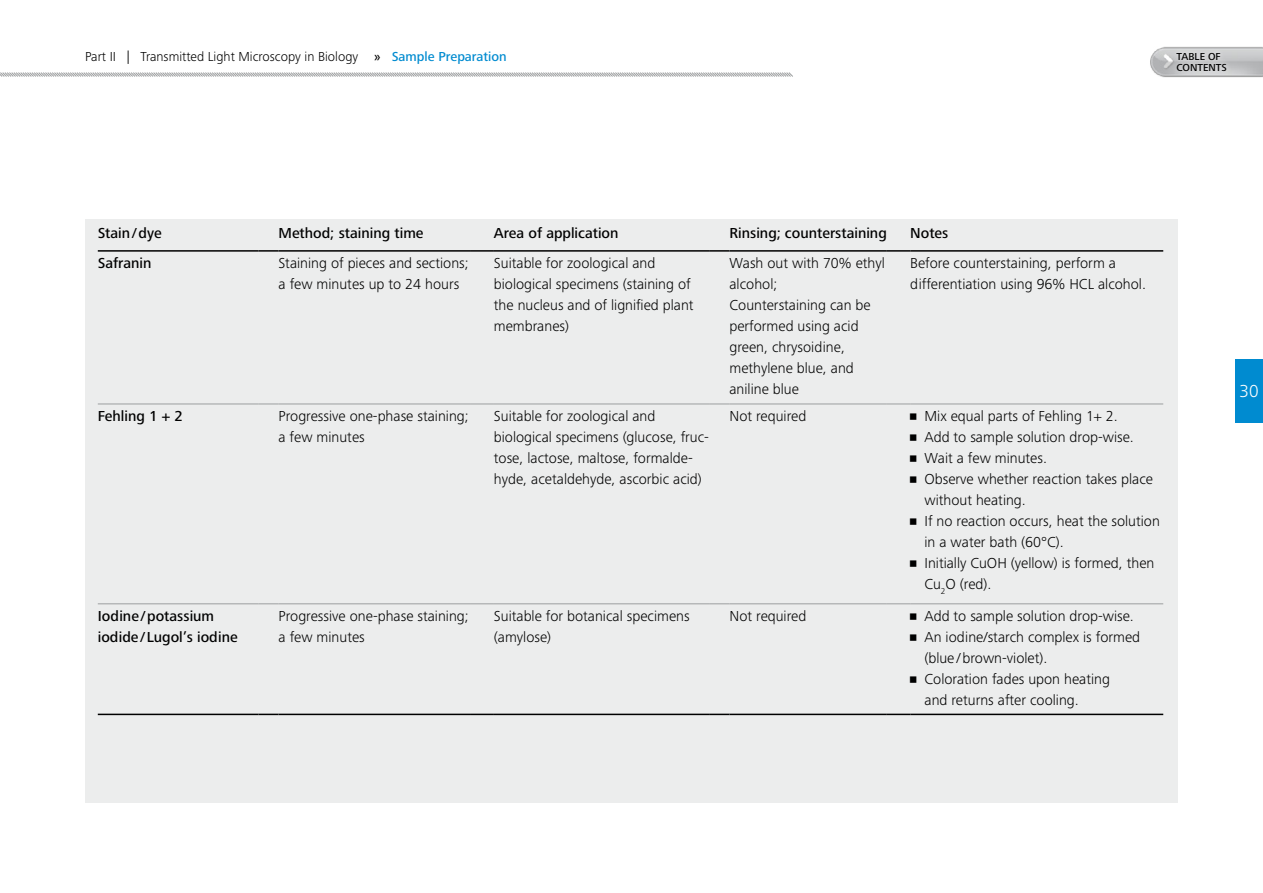
<style>
.page{position:relative;width:1263px;height:893px;background:#fff}
.page>*{position:absolute;margin:0;border:0;box-sizing:border-box;transform-origin:0 0}
.t1{font:300 18px "Zeiss Frutiger Next Pro";color:#fff}
.t2{font:300 15px/21px "Zeiss Frutiger Next Pro";color:#000}
.t3{font:500 15px/21px "Zeiss Frutiger Next Pro";color:#000}
.t4{font:300 13.5px "Zeiss Frutiger Next Pro";color:#000}
.t5{font:500 13.5px "Zeiss Frutiger Next Pro";color:#008bd0}
.t6{font:500 10.5px/10.5px "Zeiss Frutiger Next Pro";color:#000}
.s1{color:#000}
</style>
<div class="page">
<div style="left:85px;top:219px;width:1093px;height:584px;background:#eceded"></div>
<svg style="left:0;top:72px;width:793px;height:5px;background:#cecfcf"></svg>
<div style="left:1235px;top:359px;width:28px;height:64px;background:#008bd0"></div>
<img style="left:1150px;top:46px;width:113px;height:32px">
<div style="left:1171px;top:48px;width:61px;height:28px;background:#fff;opacity:.75"></div>
<hr style="left:258px;top:250px;width:21px;height:2px;background:#000">
<hr style="left:471px;top:250px;width:23px;height:2px;background:#000">
<hr style="left:709px;top:250px;width:20px;height:2px;background:#000">
<hr style="left:887px;top:250px;width:23px;height:2px;background:#000">
<hr style="left:910px;top:250px;width:253px;height:2px;background:#000">
<hr style="left:98px;top:250px;width:160px;height:2px;background:#000">
<hr style="left:279px;top:250px;width:192px;height:2px;background:#000">
<hr style="left:494px;top:250px;width:215px;height:2px;background:#000">
<hr style="left:729px;top:250px;width:158px;height:2px;background:#000">
<hr style="left:98px;top:404px;width:160px;height:1px;background:#9c9e9f">
<svg style="left:258px;top:404px;width:21px;height:1px"></svg>
<hr style="left:279px;top:404px;width:192px;height:1px;background:#9c9e9f">
<svg style="left:471px;top:404px;width:23px;height:1px"></svg>
<hr style="left:494px;top:404px;width:215px;height:1px;background:#9c9e9f">
<svg style="left:709px;top:404px;width:20px;height:1px"></svg>
<hr style="left:729px;top:404px;width:158px;height:1px;background:#9c9e9f">
<svg style="left:887px;top:404px;width:23px;height:1px"></svg>
<hr style="left:910px;top:404px;width:253px;height:1px;background:#9c9e9f">
<hr style="left:98px;top:604px;width:160px;height:1px;background:#9c9e9f">
<svg style="left:258px;top:604px;width:21px;height:1px"></svg>
<hr style="left:279px;top:604px;width:192px;height:1px;background:#9c9e9f">
<svg style="left:471px;top:604px;width:23px;height:1px"></svg>
<hr style="left:494px;top:604px;width:215px;height:1px;background:#9c9e9f">
<svg style="left:709px;top:604px;width:20px;height:1px"></svg>
<hr style="left:729px;top:604px;width:158px;height:1px;background:#9c9e9f">
<svg style="left:887px;top:604px;width:23px;height:1px"></svg>
<hr style="left:910px;top:604px;width:253px;height:1px;background:#9c9e9f">
<hr style="left:98px;top:714px;width:160px;height:1px;background:#000">
<svg style="left:258px;top:714px;width:21px;height:1px"></svg>
<hr style="left:279px;top:714px;width:192px;height:1px;background:#000">
<svg style="left:471px;top:714px;width:23px;height:1px"></svg>
<hr style="left:494px;top:714px;width:215px;height:1px;background:#000">
<svg style="left:709px;top:714px;width:20px;height:1px"></svg>
<hr style="left:729px;top:714px;width:158px;height:1px;background:#000">
<svg style="left:887px;top:714px;width:23px;height:1px"></svg>
<hr style="left:910px;top:714px;width:253px;height:1px;background:#000">
<p class="t4" style="left:85px;top:49px;width:275px">Part II | Transmitted Light Microscopy in Biology</p>
<p class="t5" style="left:374px;top:49px;width:134px"><span class="s1">»</span> Sample Preparation</p>
<p class="t6" style="left:1176px;top:52px;width:52px">TABLE OF<br>CONTENTS</p>
<p class="t3" style="left:98px;top:223px;width:65px">Stain/dye</p>
<p class="t3" style="left:279px;top:223px;width:147px">Method; staining time</p>
<p class="t3" style="left:494px;top:223px;width:126px">Area of application</p>
<p class="t3" style="left:729px;top:223px;width:159px">Rinsing; counterstaining</p>
<p class="t3" style="left:910px;top:223px;width:40px">Notes</p>
<p class="t3" style="left:98px;top:253px;width:55px">Safranin</p>
<p class="t2" style="left:278px;top:253px;width:192px">Staining of pieces and sections; a few minutes up to 24 hours</p>
<p class="t2" style="left:494px;top:253px;width:201px">Suitable for zoological and biological specimens (staining of the nucleus and of lignified plant membranes)</p>
<p class="t2" style="left:729px;top:253px;width:157px">Wash out with 70% ethyl alcohol;<br>Counterstaining can be performed using acid green, chrysoidine, methylene blue, and aniline blue</p>
<p class="t2" style="left:910px;top:253px;width:237px">Before counterstaining, perform a differentiation using 96% HCL alcohol.</p>
<p class="t3" style="left:98px;top:406px;width:87px">Fehling 1 + 2</p>
<p class="t2" style="left:278px;top:406px;width:192px">Progressive one-phase staining; a few minutes</p>
<p class="t2" style="left:494px;top:406px;width:217px">Suitable for zoological and biological specimens (glucose, fruc&shy;tose, lactose, maltose, formalde&shy;hyde, acetaldehyde, ascorbic acid)</p>
<p class="t2" style="left:729px;top:406px;width:78px">Not required</p>
<p class="t2" style="left:910px;top:406px;width:209px">• Mix equal parts of Fehling 1+ 2.</p>
<p class="t2" style="left:910px;top:427px;width:225px">• Add to sample solution drop-wise.</p>
<p class="t2" style="left:910px;top:448px;width:138px">• Wait a few minutes.</p>
<p class="t2" style="left:924px;top:469px;width:230px;text-indent:-14px">• Observe whether reaction takes place without heating.</p>
<p class="t2" style="left:924px;top:511px;width:237px;text-indent:-14px">• If no reaction occurs, heat the solution in a water bath (60°C).</p>
<p class="t2" style="left:924px;top:553px;width:231px;text-indent:-14px">• Initially CuOH (yellow) is formed, then<br>Cu<sub>2</sub>O (red).</p>
<p class="t3" style="left:98px;top:605px;width:142px">Iodine/potassium iodide/ Lugol’s iodine</p>
<p class="t2" style="left:278px;top:605px;width:192px">Progressive one-phase staining; a few minutes</p>
<p class="t2" style="left:494px;top:605px;width:197px">Suitable for botanical specimens (amylose)</p>
<p class="t2" style="left:729px;top:605px;width:78px">Not required</p>
<p class="t2" style="left:910px;top:605px;width:225px">• Add to sample solution drop-wise.</p>
<p class="t2" style="left:924px;top:626px;width:217px;text-indent:-14px">• An iodine/starch complex is formed (blue /brown-violet).</p>
<p class="t2" style="left:924px;top:668px;width:187px;text-indent:-14px">• Coloration fades upon heating and returns after cooling.</p>
<p class="t1" style="left:1239px;top:380px;width:21px">30</p>
</div>
